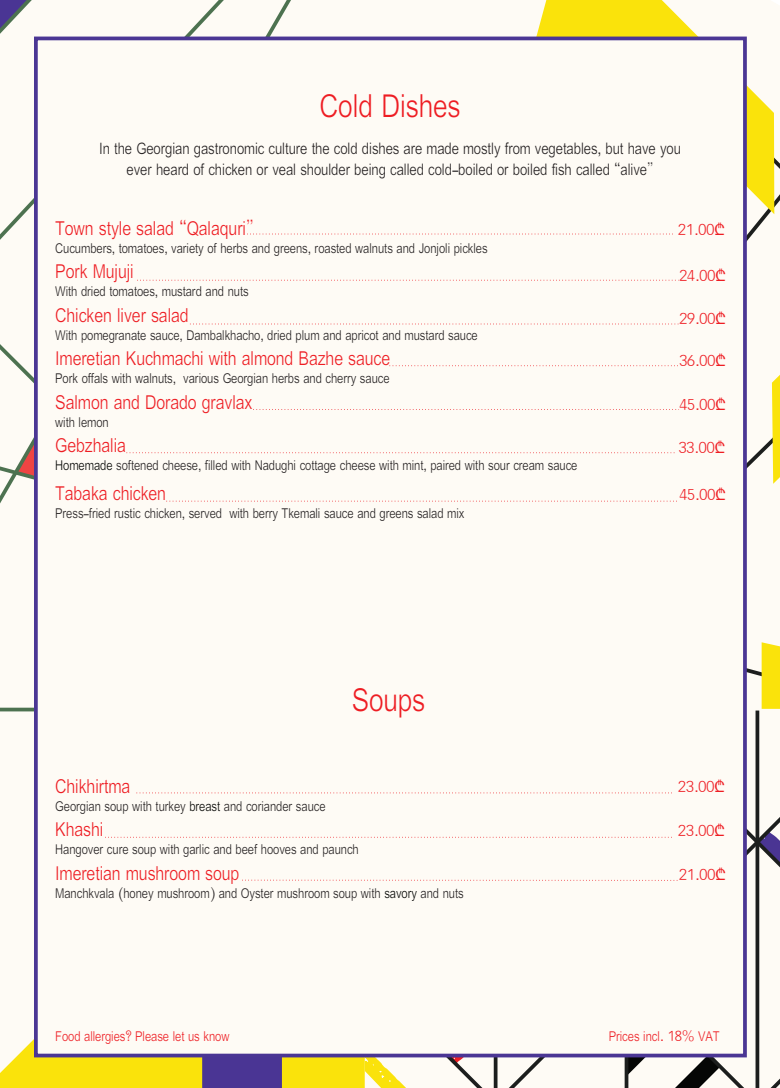
<style>
.page{position:relative;width:780px;height:1088px;background:#fff}
.page>*{position:absolute;margin:0;border:0;box-sizing:border-box;transform-origin:0 0}
.t1{font:35px "BPG Nino Medium Caps";color:#ee1d23}
.t2{font:21.25px "BPG Nino Medium Caps";color:#ee1d23}
.t3{font:17.5px/21px "BPG Nino Medium Caps";color:#231f20;text-align:center}
.t4{font:16.25px "BPG Nino Medium Caps";color:#ee1d23}
.t5{font:15px "BPG Nino Medium Caps";color:#231f20}
.t6{font:15px "BPG Nino Medium Caps";color:#ee1d23}
.s1{color:#040503}
.s2{font-family:"Sylfaen"}
</style>
<div class="page">
<svg style="left:0;top:0;width:124px;height:37px"></svg>
<svg style="left:0;top:708px;width:105px;height:380px;fill:#fefbf5"></svg>
<svg style="left:746px;top:125px;width:34px;height:580px"></svg>
<svg style="left:423px;top:0;width:351px;height:214px;fill:#fefbf5"></svg>
<svg style="left:761px;top:147px;width:19px;height:337px"></svg>
<svg style="left:741px;top:705px;width:39px;height:383px"></svg>
<div style="left:34px;top:37px;width:712px;height:1020px;background:#fefbf5;border:4px solid #4b3694"></div>
<svg style="left:247px;top:234px;width:426px;height:1px"></svg>
<svg style="left:389px;top:365px;width:289px;height:1px"></svg>
<svg style="left:105px;top:792px;width:636px;height:296px"></svg>
<svg style="left:137px;top:280px;width:539px;height:1px"></svg>
<svg style="left:190px;top:324px;width:488px;height:1px"></svg>
<svg style="left:16px;top:402px;width:663px;height:111px"></svg>
<h1 class="t1" style="left:319px;top:88px;width:142px">Cold Dishes</h1>
<p class="t3" style="left:99px;top:138px;width:583px">In the Georgian gastronomic culture the cold dishes are made mostly from vegetables, but have you ever heard of chicken or veal shoulder being called cold-boiled or boiled fish called “alive”</p>
<h2 class="t2" style="left:55px;top:217px;width:200px">Town style salad “Qalaquri”</h2>
<p class="t5" style="left:55px;top:240px;width:434px">Cucumbers, tomatoes, variety of herbs and greens, roasted walnuts and Jonjoli pickles</p>
<h2 class="t2" style="left:55px;top:261px;width:80px">Pork Mujuji</h2>
<p class="t5" style="left:55px;top:284px;width:195px">With dried tomatoes, mustard and nuts</p>
<h2 class="t2" style="left:55px;top:304px;width:135px">Chicken liver salad</h2>
<p class="t5" style="left:55px;top:327px;width:424px">With pomegranate sauce, Dambalkhacho, dried plum and apricot and mustard sauce</p>
<h2 class="t2" style="left:55px;top:348px;width:336px">Imeretian Kuchmachi with almond Bazhe sauce</h2>
<p class="t5" style="left:55px;top:371px;width:336px">Pork offals with walnuts, various Georgian herbs and cherry sauce</p>
<h2 class="t2" style="left:55px;top:391px;width:199px">Salmon and Dorado gravlax</h2>
<p class="t5" style="left:55px;top:414px;width:55px">with lemon</p>
<h2 class="t2" style="left:55px;top:435px;width:72px">Gebzhalia</h2>
<p class="t5" style="left:55px;top:458px;width:523px"><span class="s1">Homemade</span> softened cheese, filled with Nadughi cottage cheese with mint, paired with sour cream sauce</p>
<h2 class="t2" style="left:55px;top:483px;width:112px">Tabaka chicken</h2>
<p class="t5" style="left:55px;top:506px;width:410px">Press-fried rustic chicken, served with berry Tkemali sauce and greens salad mix</p>
<h1 class="t1" style="left:352px;top:681px;width:75px">Soups</h1>
<h2 class="t2" style="left:55px;top:775px;width:76px">Chikhirtma</h2>
<p class="t5" style="left:55px;top:798px;width:272px">Georgian soup with turkey <span class="s1">breast</span> and coriander sauce</p>
<h2 class="t2" style="left:55px;top:819px;width:49px">Khashi</h2>
<p class="t5" style="left:55px;top:842px;width:305px">Hangover cure soup with garlic and beef hooves and paunch</p>
<h2 class="t2" style="left:55px;top:862px;width:185px">Imeretian mushroom soup</h2>
<p class="t5" style="left:55px;top:885px;width:410px">Manchkvala (honey mushroom) and Oyster mushroom soup with <span class="s1">savory</span> and nuts</p>
<p class="t4" style="left:678px;top:221px;width:48px">21.00<span class="s2">₾</span></p>
<p class="t4" style="left:679px;top:267px;width:48px">24.00<span class="s2">₾</span></p>
<p class="t4" style="left:679px;top:311px;width:48px">29.00<span class="s2">₾</span></p>
<p class="t4" style="left:679px;top:352px;width:48px">36.00<span class="s2">₾</span></p>
<p class="t4" style="left:679px;top:396px;width:48px">45.00<span class="s2">₾</span></p>
<p class="t4" style="left:678px;top:439px;width:48px">33.00<span class="s2">₾</span></p>
<p class="t4" style="left:679px;top:487px;width:48px">45.00<span class="s2">₾</span></p>
<p class="t4" style="left:678px;top:778px;width:48px">23.00<span class="s2">₾</span></p>
<p class="t4" style="left:678px;top:822px;width:48px">23.00<span class="s2">₾</span></p>
<p class="t4" style="left:679px;top:867px;width:48px">21.00<span class="s2">₾</span></p>
<p class="t6" style="left:55px;top:1028px;width:176px">Food allergies? Please let us know</p>
<p class="t6" style="left:608px;top:1028px;width:112px">Prices incl. 18% VAT</p>
</div>
